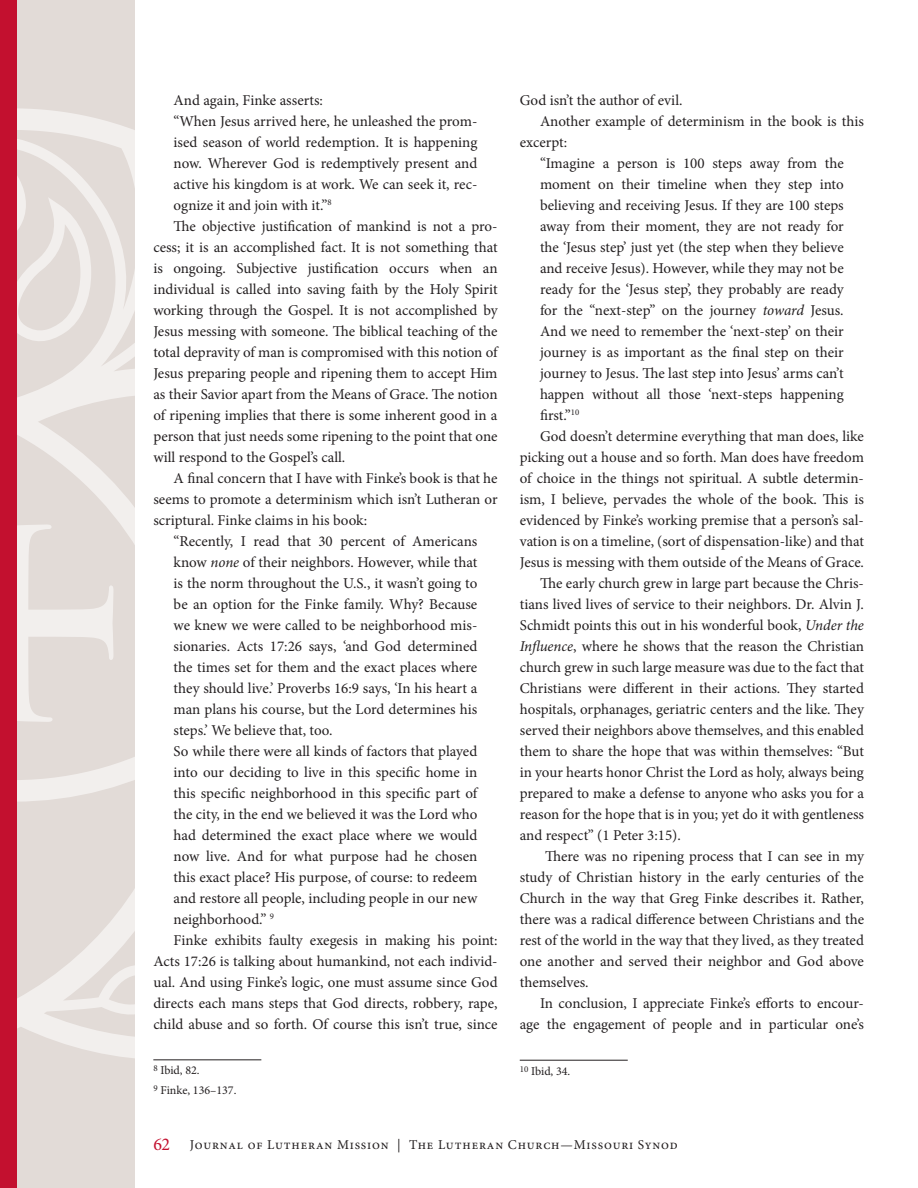
<style>
.page{position:relative;width:918px;height:1188px;background:#fff}
.page>*{position:absolute;margin:0;border:0;box-sizing:border-box;transform-origin:0 0}
.text{font:15px/21px "Minion Pro";color:#231f20;text-align:justify}
.scripture{font:15px/21px "Minion Pro";color:#231f20;text-align:justify}
.t1{font:13.5px "Minion Pro";letter-spacing:.06em;color:#231f20}
.footnote{font:12px "Minion Pro";color:#231f20}
.s1{font-style:italic}
.s2{font-size:18px;color:#c3102f}
</style>
<div class="page">
<div style="left:16px;top:0;width:119px;height:1188px;background:#e2dbd7"></div>
<svg style="left:16px;top:107px;width:119px;height:959px"></svg>
<div style="left:0;top:0;width:16px;height:1188px;background:#c3102f"></div>
<hr style="left:153px;top:1059px;width:108px;height:1px;background:#231f20">
<hr style="left:520px;top:1060px;width:108px;height:1px;background:#231f20">
<p class="text" style="left:174px;top:90px;width:151px">And again, Finke asserts:</p>
<p class="scripture" style="left:174px;top:111px;width:305px">“When Jesus arrived here, he unleashed the prom&shy;ised season of world redemption. It is happening now. Wherever God is redemptively present and active his kingdom is at work. We can seek it, rec&shy;ognize it and join with it.”<sup>8</sup></p>
<p class="text" style="left:153px;top:216px;width:347px;text-indent:20px">The objective justification of mankind is not a pro&shy;cess; it is an accomplished fact. It is not something that is ongoing. Subjective justification occurs when an individual is called into saving faith by the Holy Spirit working through the Gospel. It is not accomplished by Jesus messing with someone. The biblical teaching of the total depravity of man is compromised with this notion of Jesus preparing people and ripening them to accept Him as their Savior apart from the Means of Grace. The notion of ripening implies that there is some inherent good in a person that just needs some ripening to the point that one will respond to the Gospel’s call.</p>
<p class="text" style="left:153px;top:468px;width:346px;text-indent:20px">A final concern that I have with Finke’s book is that he seems to promote a determinism which isn’t Lutheran or scriptural. Finke claims in his book:</p>
<p class="scripture" style="left:174px;top:531px;width:305px">“Recently, I read that 30 percent of Americans know <span class="s1">none</span> of their neighbors. However, while that is the norm throughout the U.S., it wasn’t going to be an option for the Finke family. Why? Because we knew we were called to be neighborhood mis&shy;sionaries. Acts 17:26 says, ‘and God determined the times set for them and the exact places where they should live.’ Proverbs 16:9 says, ‘In his heart a man plans his course, but the Lord determines his steps.’ We believe that, too.</p>
<p class="scripture" style="left:174px;top:741px;width:307px">So while there were all kinds of factors that played into our deciding to live in this specific home in this specific neighborhood in this specific part of the city, in the end we believed it was the Lord who had determined the exact place where we would now live. And for what purpose had he chosen this exact place? His purpose, of course: to redeem and restore all people, including people in our new neighborhood.” <sup>9</sup></p>
<p class="text" style="left:153px;top:930px;width:346px;text-indent:20px">Finke exhibits faulty exegesis in making his point:<br>Acts 17:26 is talking about humankind, not each individ&shy;ual. And using Finke’s logic, one must assume since God directs each mans steps that God directs, robbery, rape, child abuse and so forth. Of course this isn’t true, since</p>
<p class="footnote" style="left:153px;top:1062px;width:48px"><sup>8</sup> Ibid, 82.</p>
<p class="footnote" style="left:153px;top:1082px;width:85px"><sup>9</sup> Finke, 136–137.</p>
<p class="text" style="left:520px;top:90px;width:164px">God isn’t the author of evil.</p>
<p class="text" style="left:520px;top:111px;width:346px;text-indent:20px">Another example of determinism in the book is this excerpt:</p>
<p class="scripture" style="left:540px;top:153px;width:306px">“Imagine a person is 100 steps away from the moment on their timeline when they step into believing and receiving Jesus. If they are 100 steps away from their moment, they are not ready for the ‘Jesus step’ just yet (the step when they believe and receive Jesus). However, while they may not be ready for the ‘Jesus step’, they probably are ready for the “next-step” on the journey <span class="s1">toward</span> Jesus.<br>And we need to remember the ‘next-step’ on their journey is as important as the final step on their journey to Jesus. The last step into Jesus’ arms can’t happen without all those ‘next-steps happening first.”<sup>10</sup></p>
<p class="text" style="left:520px;top:426px;width:346px;text-indent:20px">God doesn’t determine everything that man does, like picking out a house and so forth. Man does have freedom of choice in the things not spiritual. A subtle determin&shy;ism, I believe, pervades the whole of the book. This is evidenced by Finke’s working premise that a person’s sal&shy;vation is on a timeline, (sort of dispensation-like) and that Jesus is messing with them outside of the Means of Grace.</p>
<p class="text" style="left:520px;top:573px;width:346px;text-indent:20px">The early church grew in large part because the Chris&shy;tians lived lives of service to their neighbors. Dr. Alvin J.<br>Schmidt points this out in his wonderful book, <span class="s1">Under the Influence</span>, where he shows that the reason the Christian church grew in such large measure was due to the fact that Christians were different in their actions. They started hospitals, orphanages, geriatric centers and the like. They served their neighbors above themselves, and this enabled them to share the hope that was within themselves: “But in your hearts honor Christ the Lord as holy, always being prepared to make a defense to anyone who asks you for a reason for the hope that is in you; yet do it with gentleness and respect” (1 Peter 3:15).</p>
<p class="text" style="left:520px;top:846px;width:346px;text-indent:25px">There was no ripening process that I can see in my study of Christian history in the early centuries of the Church in the way that Greg Finke describes it. Rather, there was a radical difference between Christians and the rest of the world in the way that they lived, as they treated one another and served their neighbor and God above themselves.</p>
<p class="text" style="left:520px;top:993px;width:346px;text-align:right">In conclusion, I appreciate Finke’s efforts to encour&shy;age the engagement of people and in particular one’s</p>
<p class="footnote" style="left:520px;top:1063px;width:52px"><sup>10</sup> Ibid, 34.</p>
<p class="t1" style="left:153px;top:1136px;width:526px"><span class="s2">62</span> Journal of Lutheran Mission | The Lutheran Church—Missouri Synod</p>
</div>
